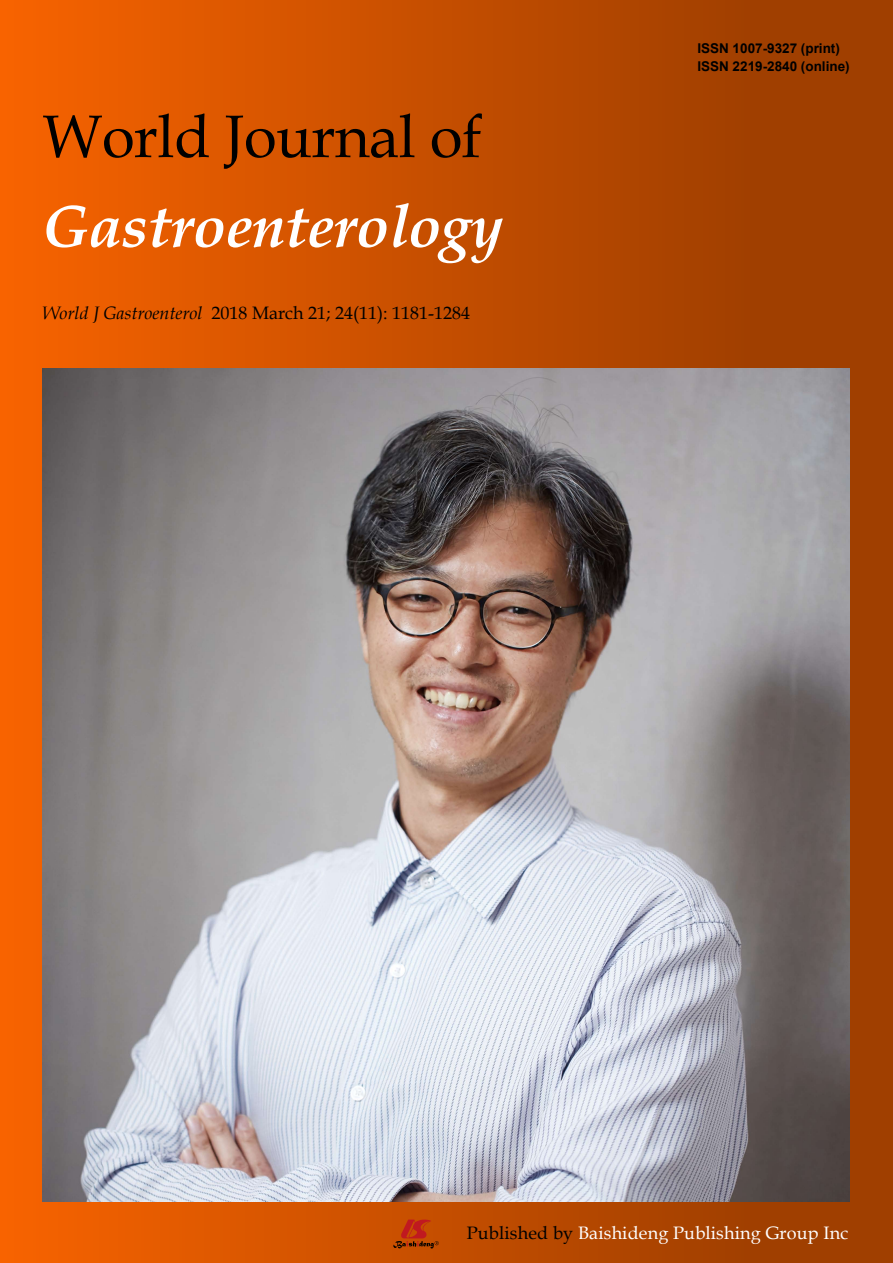
<style>
.page{position:relative;width:893px;height:1263px;background:#fff}
.page>*{position:absolute;margin:0;border:0;box-sizing:border-box;transform-origin:0 0}
.t1{font:italic 700 60px/89.7px "Book Antiqua";letter-spacing:-.01em;color:#fff}
.t2{font:18px "Book Antiqua";color:#000}
.t3{font:18px "Book Antiqua";letter-spacing:.01em;color:#fff}
.t4{font:700 13.5px/18px "Arial";color:#000}
.s1{font-weight:400;font-style:normal;color:#000}
.s2{font-style:italic}
.s3{color:#000}
</style>
<div class="page">
<div style="left:0;top:0;width:893px;height:1263px;background:linear-gradient(to right,#f66200,#943a00)"></div>
<svg style="left:393px;top:1219px;width:46px;height:29px"></svg>
<img style="left:42px;top:368px;width:808px;height:833px">
<p class="t1" style="left:43px;top:91px;width:463px"><span class="s1">World Journal of<br></span>Gastroenterology</p>
<p class="t2" style="left:43px;top:300px;width:429px"><span class="s2">World J Gastroenterol</span> 2018 March 21; 24(11): 1181-1284</p>
<p class="t4" style="left:697px;top:40px;width:154px">ISSN 1007-9327 (print)<br>ISSN 2219-2840 (online)</p>
<p class="t3" style="left:467px;top:1220px;width:383px"><span class="s3">Published by</span> Baishideng Publishing Group Inc</p>
</div>
